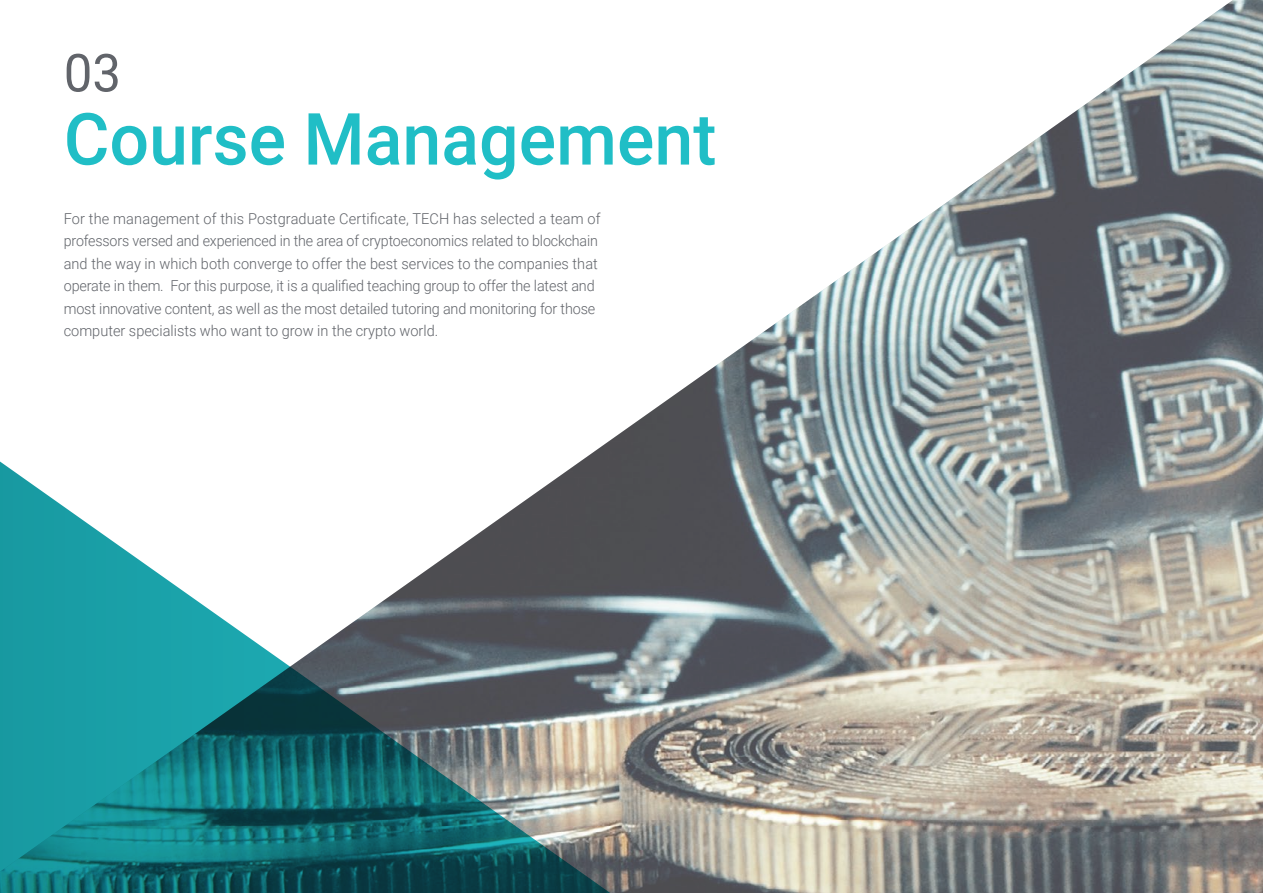
<style>
.page{position:relative;width:1263px;height:893px;background:#fff}
.page>*{position:absolute;margin:0;border:0;box-sizing:border-box;transform-origin:0 0}
.t1{font:500 72px "Roboto";color:#20bec6}
.t2{font:52.5px "Roboto";color:#61646a}
.t3{font:300 15px/22.5px "Roboto";letter-spacing:-.01em;color:#61646a}
</style>
<div class="page">
<img style="left:602px;top:0;width:661px;height:893px">
<svg style="left:0;top:446px;width:640px;height:447px"></svg>
<h2 class="t2" style="left:64px;top:36px;width:59px">03</h2>
<h1 class="t1" style="left:64px;top:89px;width:654px">Course Management</h1>
<p class="t3" style="left:64px;top:207px;width:538px">For the management of this Postgraduate Certificate, TECH has selected a team of professors versed and experienced in the area of cryptoeconomics related to blockchain and the way in which both converge to offer the best services to the companies that operate in them. For this purpose, it is a qualified teaching group to offer the latest and most innovative content, as well as the most detailed tutoring and monitoring for those computer specialists who want to grow in the crypto world.</p>
</div>
